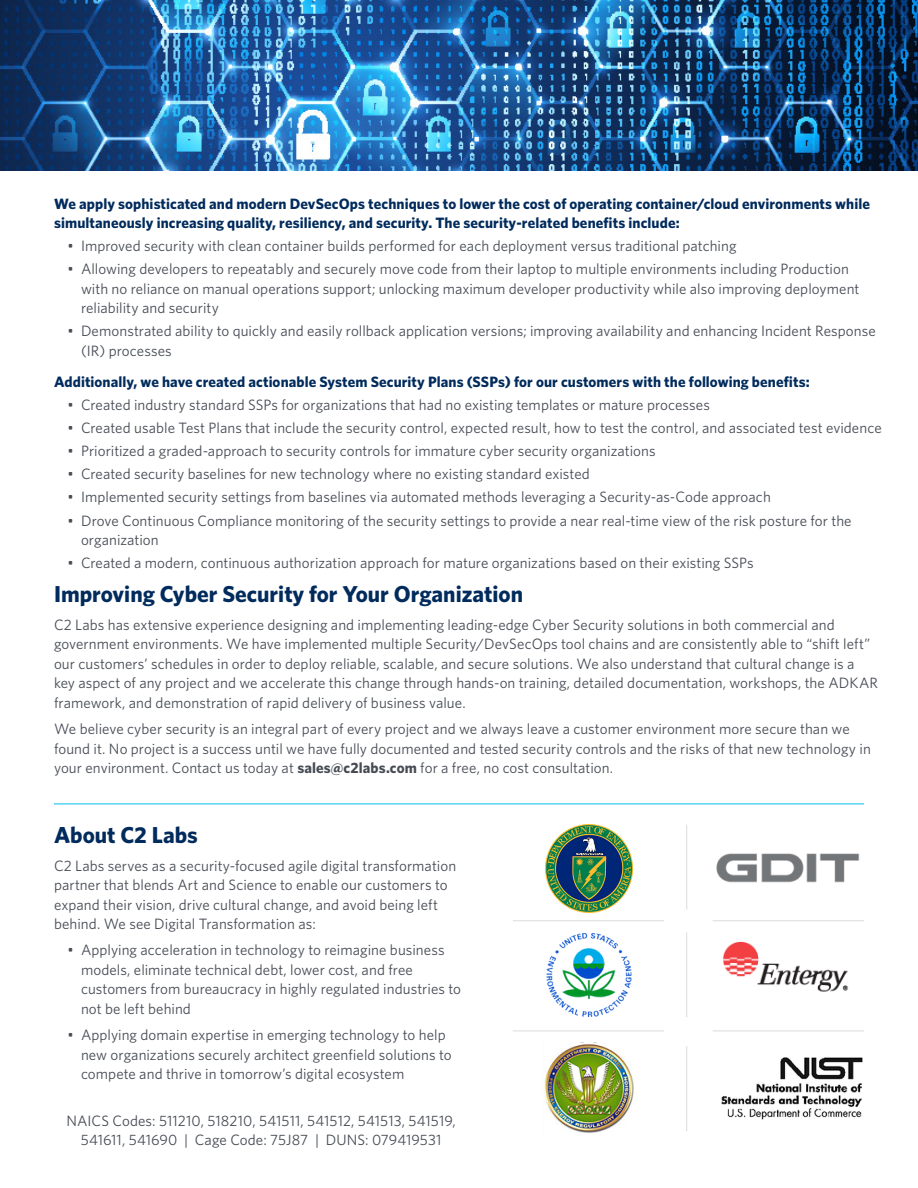
<style>
.page{position:relative;width:918px;height:1188px;background:#fff}
.page>*{position:absolute;margin:0;border:0;box-sizing:border-box;transform-origin:0 0}
.Subhead{font:700 23.1px "Whitney";color:#002b5c}
.bodycopy{font:15px/19.5px "Whitney";letter-spacing:.005em;color:#464b54}
.bodycopy-2{font:700 15px/19.5px "Whitney";letter-spacing:.005em;color:#002b5c}
.s1{font-weight:700}
</style>
<div class="page">
<img style="left:0;top:0;width:918px;height:170px">
<hr style="left:54px;top:804px;width:810px;height:1px;background:#02bce8">
<img style="left:721px;top:1057px;width:142px;height:63px">
<img style="left:546px;top:933px;width:86px;height:83px">
<img style="left:545px;top:825px;width:88px;height:87px">
<img style="left:723px;top:941px;width:126px;height:51px">
<img style="left:544px;top:1042px;width:90px;height:91px">
<img style="left:716px;top:853px;width:144px;height:30px">
<hr style="left:686px;top:825px;width:1px;height:85px;background:#dbdbde">
<hr style="left:713px;top:920px;width:151px;height:1px;background:#dbdbde">
<hr style="left:513px;top:920px;width:151px;height:1px;background:#dbdbde">
<hr style="left:713px;top:1031px;width:151px;height:1px;background:#dbdbde">
<hr style="left:513px;top:1031px;width:151px;height:1px;background:#dbdbde">
<hr style="left:686px;top:932px;width:1px;height:85px;background:#dbdbde">
<hr style="left:686px;top:1046px;width:1px;height:85px;background:#dbdbde">
<p class="bodycopy-2" style="left:54px;top:194px;width:817px">We apply sophisticated and modern DevSecOps techniques to lower the cost of operating container/cloud environments while simultaneously increasing quality, resiliency, and security. The security-related benefits include:</p>
<p class="bodycopy" style="left:68px;top:236px;width:671px">• Improved security with clean container builds performed for each deployment versus traditional patching</p>
<p class="bodycopy" style="left:81px;top:259px;width:780px;text-indent:-14px">• Allowing developers to repeatably and securely move code from their laptop to multiple environments including Production with no reliance on manual operations support; unlocking maximum developer productivity while also improving deployment reliability and security</p>
<p class="bodycopy" style="left:81px;top:321px;width:796px;text-indent:-14px">• Demonstrated ability to quickly and easily rollback application versions; improving availability and enhancing Incident Response (IR) processes</p>
<p class="bodycopy-2" style="left:54px;top:372px;width:757px">Additionally, we have created actionable System Security Plans (SSPs) for our customers with the following benefits:</p>
<p class="bodycopy" style="left:68px;top:395px;width:644px">• Created industry standard SSPs for organizations that had no existing templates or mature processes</p>
<p class="bodycopy" style="left:68px;top:418px;width:816px">• Created usable Test Plans that include the security control, expected result, how to test the control, and associated test evidence</p>
<p class="bodycopy" style="left:68px;top:441px;width:590px">• Prioritized a graded-approach to security controls for immature cyber security organizations</p>
<p class="bodycopy" style="left:68px;top:464px;width:524px">• Created security baselines for new technology where no existing standard existed</p>
<p class="bodycopy" style="left:68px;top:487px;width:705px">• Implemented security settings from baselines via automated methods leveraging a Security-as-Code approach</p>
<p class="bodycopy" style="left:81px;top:510px;width:772px;text-indent:-14px">• Drove Continuous Compliance monitoring of the security settings to provide a near real-time view of the risk posture for the organization</p>
<p class="bodycopy" style="left:68px;top:553px;width:688px">• Created a modern, continuous authorization approach for mature organizations based on their existing SSPs</p>
<p class="Subhead" style="left:54px;top:579px;width:471px">Improving Cyber Security for Your Organization</p>
<p class="bodycopy" style="left:54px;top:615px;width:826px">C2 Labs has extensive experience designing and implementing leading-edge Cyber Security solutions in both commercial and government environments. We have implemented multiple Security/DevSecOps tool chains and are consistently able to “shift left” our customers’ schedules in order to deploy reliable, scalable, and secure solutions. We also understand that cultural change is a key aspect of any project and we accelerate this change through hands-on training, detailed documentation, workshops, the ADKAR framework, and demonstration of rapid delivery of business value.</p>
<p class="bodycopy" style="left:54px;top:719px;width:818px">We believe cyber security is an integral part of every project and we always leave a customer environment more secure than we found it. No project is a success until we have fully documented and tested security controls and the risks of that new technology in your environment. Contact us today at <span class="s1">sales@c2labs.com</span> for a free, no cost consultation.</p>
<p class="Subhead" style="left:54px;top:820px;width:145px">About C2 Labs</p>
<p class="bodycopy" style="left:54px;top:855px;width:404px">C2 Labs serves as a security-focused agile digital transformation partner that blends Art and Science to enable our customers to expand their vision, drive cultural change, and avoid being left behind. We see Digital Transformation as:</p>
<p class="bodycopy" style="left:81px;top:940px;width:382px;text-indent:-14px">• Applying acceleration in technology to reimagine business models, eliminate technical debt, lower cost, and free customers from bureaucracy in highly regulated industries to not be left behind</p>
<p class="bodycopy" style="left:81px;top:1025px;width:372px;text-indent:-14px">• Applying domain expertise in emerging technology to help new organizations securely architect greenfield solutions to compete and thrive in tomorrow’s digital ecosystem</p>
<p class="bodycopy" style="left:66px;top:1111px;width:391px;text-align:center">NAICS Codes: 511210, 518210, 541511, 541512, 541513, 541519,<br>541611, 541690 | Cage Code: 75J87 | DUNS: 079419531</p>
</div>
